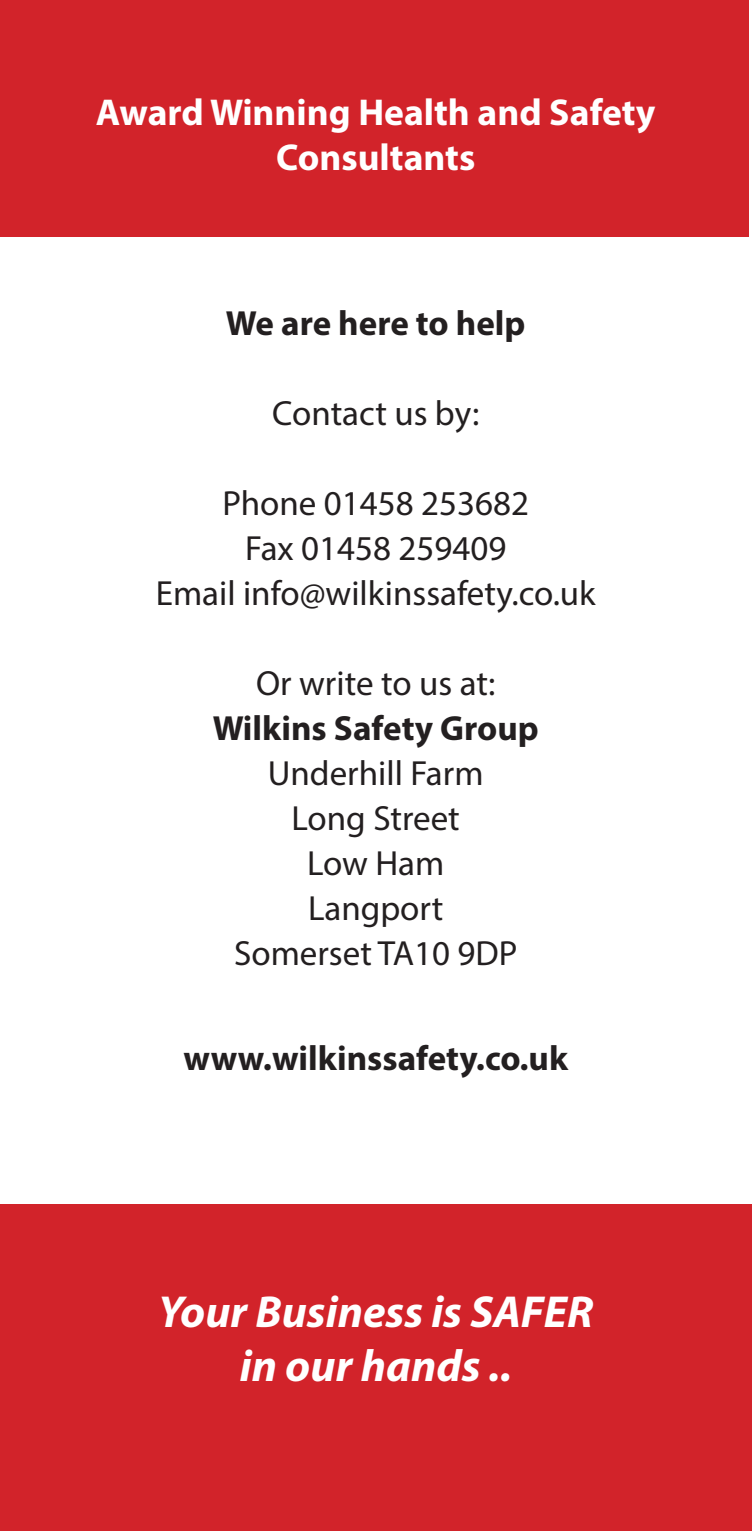
<style>
.page{position:relative;width:752px;height:1531px;background:#fff}
.page>*{position:absolute;margin:0;border:0;box-sizing:border-box;transform-origin:0 0}
.t1{font:italic 700 45px "Myriad Pro";color:#fff}
.t2{font:700 37.5px/45px "Myriad Pro";color:#fff;text-align:center}
.t3{font:35px "Myriad Pro";color:#231f20}
.t4{font:700 35px "Myriad Pro";color:#231f20}
</style>
<div class="page">
<div style="left:0;top:0;width:748px;height:236px;background:#d2232a"></div>
<div style="left:0;top:1205px;width:751px;height:326px;background:#d2232a"></div>
<p class="t2" style="left:96px;top:89px;width:560px">Award Winning Health and Safety<br>Consultants</p>
<p class="t4" style="left:226px;top:300px;width:301px">We are here to help</p>
<p class="t3" style="left:272px;top:392px;width:208px">Contact us by:</p>
<p class="t3" style="left:222px;top:482px;width:308px">Phone 01458 253682</p>
<p class="t3" style="left:245px;top:527px;width:262px">Fax 01458 259409</p>
<p class="t3" style="left:156px;top:572px;width:441px">Email info@wilkinssafety.co.uk</p>
<p class="t3" style="left:256px;top:662px;width:240px">Or write to us at:</p>
<p class="t4" style="left:213px;top:705px;width:327px">Wilkins Safety Group</p>
<p class="t3" style="left:268px;top:752px;width:217px">Underhill Farm</p>
<p class="t3" style="left:291px;top:797px;width:170px">Long Street</p>
<p class="t3" style="left:307px;top:842px;width:139px">Low Ham</p>
<p class="t3" style="left:308px;top:887px;width:137px">Langport</p>
<p class="t3" style="left:234px;top:932px;width:285px">Somerset TA10 9DP</p>
<p class="t4" style="left:183px;top:1035px;width:386px">www.wilkinssafety.co.uk</p>
<p class="t1" style="left:158px;top:1283px;width:436px">Your Business is SAFER</p>
<p class="t1" style="left:239px;top:1337px;width:274px">in our hands ..</p>
</div>
